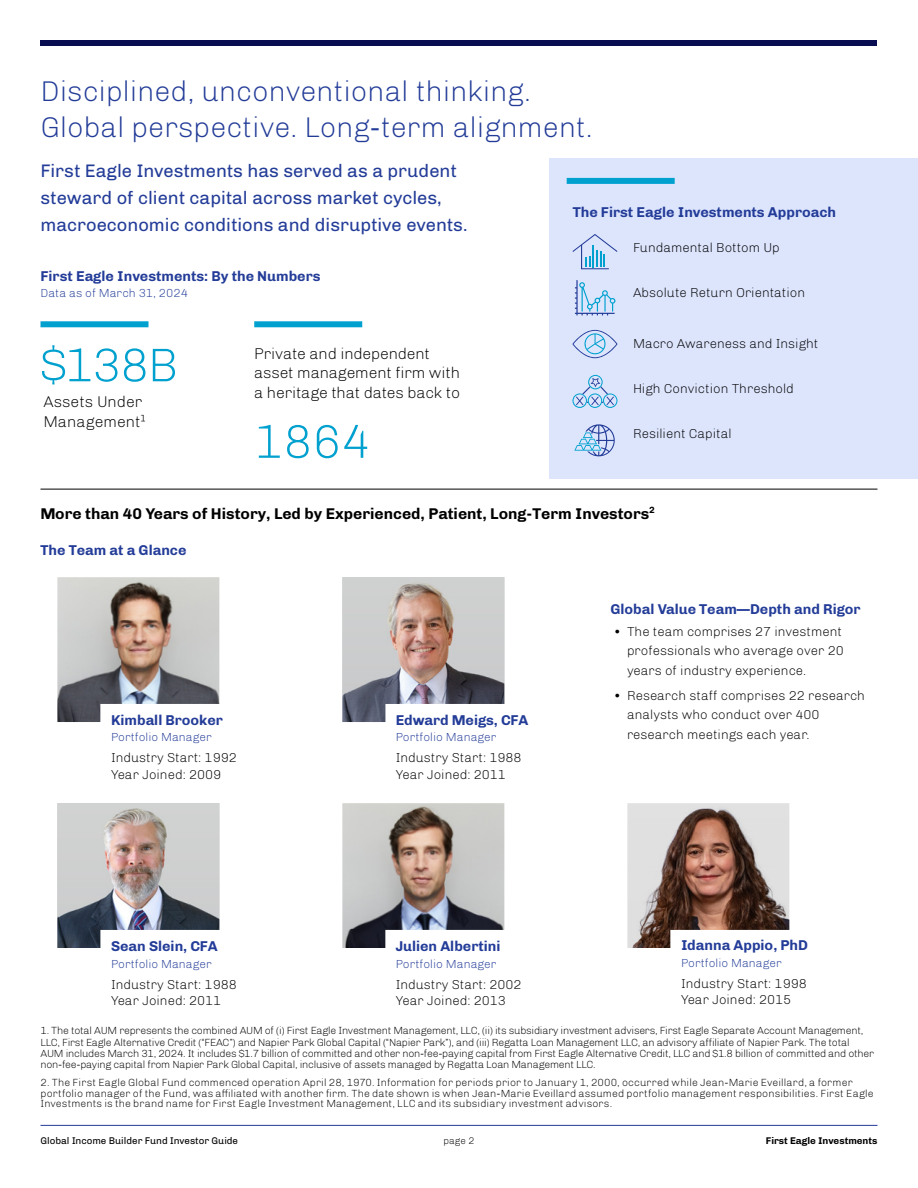
<style>
.page{position:relative;width:918px;height:1188px;background:#fff}
.page>*{position:absolute;margin:0;border:0;box-sizing:border-box;transform-origin:0 0}
.FE_Stat_Large{font:54px "FE Chivo Air";color:#00a1cf}
.FE_Body{font:54px "FE Chivo Air";color:#00a1cf}
.FE_Body_Page_Title{font:33px/36px "FE Chivo Air";color:#233c98}
.FE_Body_Intro{font:21px/27px "FE Chivo Water";color:#233c98}
.FE_Heading_1_rule_above{font:700 18px "FE Chivo Air";color:#000}
.FE_Body-2{font:18px/19.5px "FE Chivo Air";letter-spacing:-.01em;color:#000}
.FE_Stat_Description{font:18px/19.5px "FE Chivo Air";color:#000}
.FE_Exhibit_Title{font:700 16.5px "FE Chivo Air";color:#233c98}
.FE_Heading_2{font:700 16.5px "FE Chivo Air";color:#233c98}
.FE_Body-3{font:15px/16.5px "FE Chivo Air";color:#000}
.FE_Exhibit_Subtitle{font:13.5px "FE Chivo Air";color:#233c98}
.FE_Disclosure{font:12px/11.2px "FE Chivo Air";letter-spacing:-.02em;color:#000}
.FE_Footnote{font:12px/10.5px "FE Chivo Air";letter-spacing:.01em;color:#000}
.t1{font:11.25px "FE Chivo Water";color:#000}
.t2{font:700 11.25px "FE Chivo Water";color:#000}
.t3{font:11.25px "FE Chivo Air";color:#000}
</style>
<div class="page">
<div style="left:40px;top:40px;width:838px;height:6px;background:#080d52"></div>
<hr style="left:40px;top:1125px;width:838px;height:1px;background:#233c98">
<svg style="left:254px;top:321px;width:109px;height:6px"></svg>
<svg style="left:40px;top:321px;width:109px;height:6px"></svg>
<hr style="left:40px;top:489px;width:838px;height:1px;background:#000">
<div style="left:549px;top:158px;width:369px;height:321px;background:#dde5fd"></div>
<div style="left:567px;top:178px;width:108px;height:6px;background:#00a1cf"></div>
<svg style="left:572px;top:234px;width:45px;height:35px"></svg>
<svg style="left:575px;top:280px;width:40px;height:35px"></svg>
<svg style="left:572px;top:330px;width:46px;height:28px"></svg>
<svg style="left:572px;top:375px;width:45px;height:33px"></svg>
<svg style="left:574px;top:424px;width:41px;height:32px"></svg>
<img style="left:57px;top:577px;width:162px;height:145px">
<img style="left:342px;top:577px;width:162px;height:145px">
<img style="left:57px;top:803px;width:162px;height:145px">
<img style="left:342px;top:803px;width:162px;height:145px">
<img style="left:627px;top:803px;width:162px;height:145px">
<p class="FE_Body_Page_Title" style="left:40px;top:71px;width:554px">Disciplined, unconventional thinking.<br>Global perspective. Long-term alignment.</p>
<p class="FE_Body_Intro" style="left:40px;top:156px;width:428px">First Eagle Investments has served as a prudent steward of client capital across market cycles, macroeconomic conditions and disruptive events.</p>
<p class="FE_Exhibit_Title" style="left:40px;top:265px;width:282px">First Eagle Investments: By the Numbers</p>
<p class="FE_Exhibit_Subtitle" style="left:40px;top:284px;width:149px">Data as of March 31, 2024</p>
<p class="FE_Exhibit_Title" style="left:573px;top:201px;width:265px">The First Eagle Investments Approach</p>
<p class="FE_Body-3" style="left:633px;top:238px;width:148px">Fundamental Bottom Up</p>
<p class="FE_Body-3" style="left:633px;top:283px;width:174px">Absolute Return Orientation</p>
<p class="FE_Stat_Large" style="left:40px;top:330px;width:140px">$138B</p>
<p class="FE_Stat_Description" style="left:44px;top:391px;width:104px">Assets Under<br>Management¹</p>
<p class="FE_Body-2" style="left:254px;top:342px;width:207px">Private and independent asset management firm with a heritage that dates back to</p>
<p class="FE_Body" style="left:254px;top:407px;width:118px">1864</p>
<p class="FE_Body-3" style="left:633px;top:334px;width:187px">Macro Awareness and Insight</p>
<p class="FE_Body-3" style="left:633px;top:379px;width:162px">High Conviction Threshold</p>
<p class="FE_Body-3" style="left:633px;top:424px;width:100px">Resilient Capital</p>
<p class="FE_Heading_1_rule_above" style="left:40px;top:502px;width:616px">More than 40 Years of History, Led by Experienced, Patient, Long-Term Investors<sup>2</sup></p>
<p class="FE_Heading_2" style="left:40px;top:539px;width:148px">The Team at a Glance</p>
<p class="FE_Heading_2" style="left:111px;top:709px;width:113px">Kimball Brooker</p>
<p class="FE_Exhibit_Subtitle" style="left:111px;top:728px;width:102px">Portfolio Manager</p>
<p class="FE_Body-3" style="left:111px;top:749px;width:127px">Industry Start: 1992<br>Year Joined: 2009</p>
<p class="FE_Heading_2" style="left:111px;top:935px;width:108px">Sean Slein, CFA</p>
<p class="FE_Exhibit_Subtitle" style="left:111px;top:955px;width:102px">Portfolio Manager</p>
<p class="FE_Body-3" style="left:111px;top:975px;width:127px">Industry Start: 1988<br>Year Joined: 2011</p>
<p class="FE_Heading_2" style="left:396px;top:709px;width:134px">Edward Meigs, CFA</p>
<p class="FE_Exhibit_Subtitle" style="left:396px;top:728px;width:102px">Portfolio Manager</p>
<p class="FE_Body-3" style="left:396px;top:749px;width:127px">Industry Start: 1988<br>Year Joined: 2011</p>
<p class="FE_Heading_2" style="left:396px;top:935px;width:106px">Julien Albertini</p>
<p class="FE_Exhibit_Subtitle" style="left:396px;top:955px;width:102px">Portfolio Manager</p>
<p class="FE_Body-3" style="left:396px;top:975px;width:127px">Industry Start: 2002<br>Year Joined: 2013</p>
<p class="FE_Exhibit_Title" style="left:610px;top:598px;width:251px">Global Value Team—Depth and Rigor</p>
<p class="FE_Body-3" style="left:627px;top:621px;width:218px;line-height:19.5px;text-indent:-14px">• The team comprises 27 investment professionals who average over 20 years of industry experience.</p>
<p class="FE_Body-3" style="left:627px;top:684px;width:240px;line-height:19.5px;text-indent:-14px">• Research staff comprises 22 research analysts who conduct over 400 research meetings each year.</p>
<p class="FE_Heading_2" style="left:681px;top:934px;width:129px">Idanna Appio, PhD</p>
<p class="FE_Exhibit_Subtitle" style="left:681px;top:954px;width:102px">Portfolio Manager</p>
<p class="FE_Body-3" style="left:681px;top:974px;width:127px">Industry Start: 1998<br>Year Joined: 2015</p>
<p class="FE_Disclosure" style="left:40px;top:1024px;width:835px">1. The total AUM represents the combined AUM of (i) First Eagle Investment Management, LLC, (ii) its subsidiary investment advisers, First Eagle Separate Account Management, LLC, First Eagle Alternative Credit (“FEAC”) and Napier Park Global Capital (“Napier Park”), and (iii) Regatta Loan Management LLC, an advisory affiliate of Napier Park. The total AUM includes March 31, 2024. It includes $1.7 billion of committed and other non-fee-paying capital from First Eagle Alternative Credit, LLC and $1.8 billion of committed and other non-fee-paying capital from Napier Park Global Capital, inclusive of assets managed by Regatta Loan Management LLC.</p>
<p class="FE_Footnote" style="left:40px;top:1076px;width:835px">2. The First Eagle Global Fund commenced operation April 28, 1970. Information for periods prior to January 1, 2000, occurred while Jean-Marie Eveillard, a former portfolio manager of the Fund, was affiliated with another firm. The date shown is when Jean-Marie Eveillard assumed portfolio management responsibilities. First Eagle<br>Investments is the brand name for First Eagle Investment Management, LLC and its subsidiary investment advisors.</p>
<p class="t1" style="left:40px;top:1133px;width:199px">Global Income Builder Fund Investor Guide</p>
<p class="t3" style="left:443px;top:1133px;width:33px">page 2</p>
<p class="t2" style="left:766px;top:1133px;width:113px">First Eagle Investments</p>
</div>
